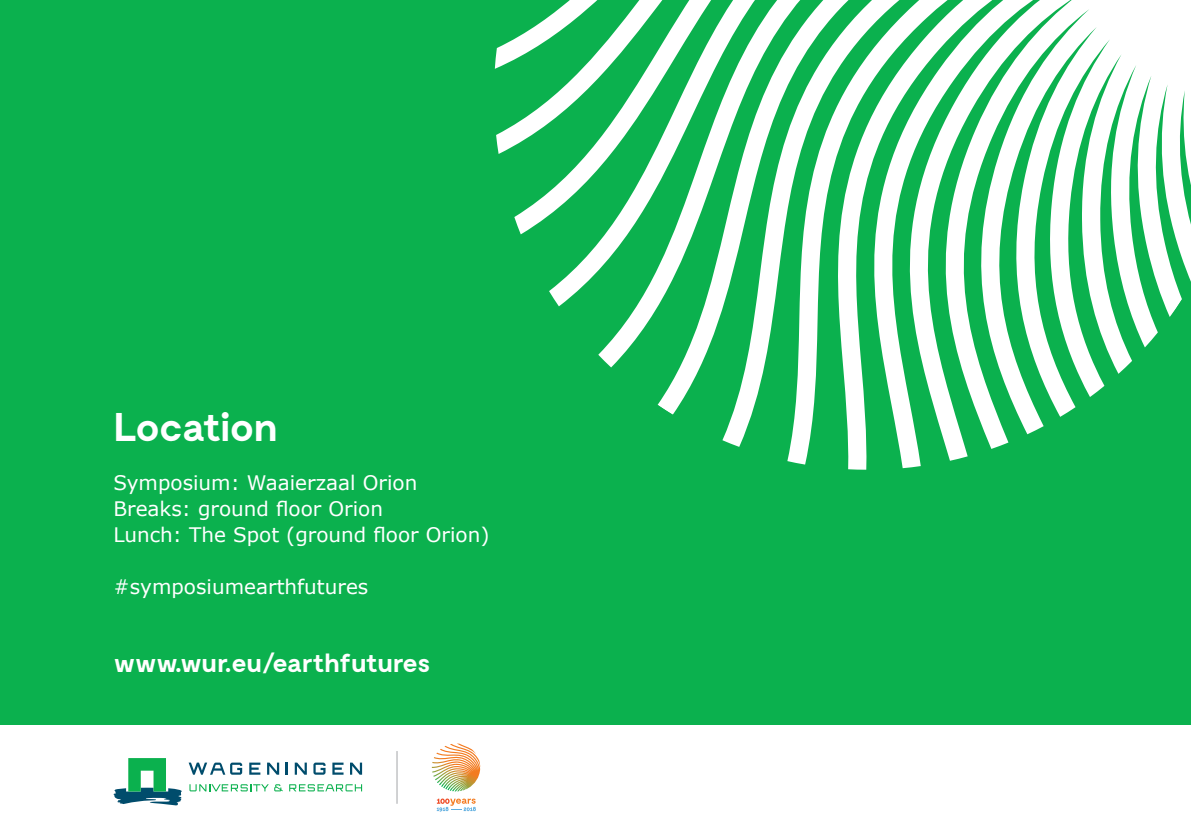
<style>
.page{position:relative;width:1191px;height:840px;background:#fff}
.page>*{position:absolute;margin:0;border:0;box-sizing:border-box;transform-origin:0 0}
.t1{font:700 40px "Moderat";letter-spacing:-.025em;color:#fff}
.t2{font:700 26px "Moderat";letter-spacing:-.025em;color:#fff}
.t3{font:20px/26px "Verdana";color:#fff}
</style>
<div class="page">
<svg style="left:249px;top:762px;width:11px;height:12px"></svg>
<svg style="left:267px;top:762px;width:12px;height:12px"></svg>
<svg style="left:286px;top:762px;width:2px;height:12px"></svg>
<svg style="left:295px;top:762px;width:12px;height:12px"></svg>
<svg style="left:313px;top:762px;width:12px;height:12px"></svg>
<svg style="left:332px;top:762px;width:11px;height:12px"></svg>
<svg style="left:350px;top:762px;width:12px;height:12px"></svg>
<svg style="left:189px;top:762px;width:53px;height:12px"></svg>
<svg style="left:289px;top:784px;width:73px;height:7px"></svg>
<svg style="left:189px;top:784px;width:94px;height:7px"></svg>
<svg style="left:113px;top:758px;width:69px;height:47px"></svg>
<hr style="left:396px;top:750px;width:1px;height:53px;background:#a7a9ac">
<svg style="left:432px;top:743px;width:48px;height:47px"></svg>
<svg style="left:437px;top:798px;width:39px;height:13px"></svg>
<div style="left:0;top:0;width:1191px;height:724px;background:#0bb14e"></div>
<svg style="left:494px;top:0;width:697px;height:469px"></svg>
<svg style="left:508px;top:0;width:564px;height:177px"></svg>
<h1 class="t1" style="left:113px;top:403px;width:166px">Location</h1>
<p class="t3" style="left:113px;top:469px;width:377px">Symposium: Waaierzaal Orion<br>Breaks: ground floor Orion<br>Lunch: The Spot (ground floor Orion)</p>
<p class="t3" style="left:113px;top:573px;width:256px">#symposiumearthfutures</p>
<h2 class="t2" style="left:113px;top:648px;width:318px">www.wur.eu/earthfutures</h2>
</div>
